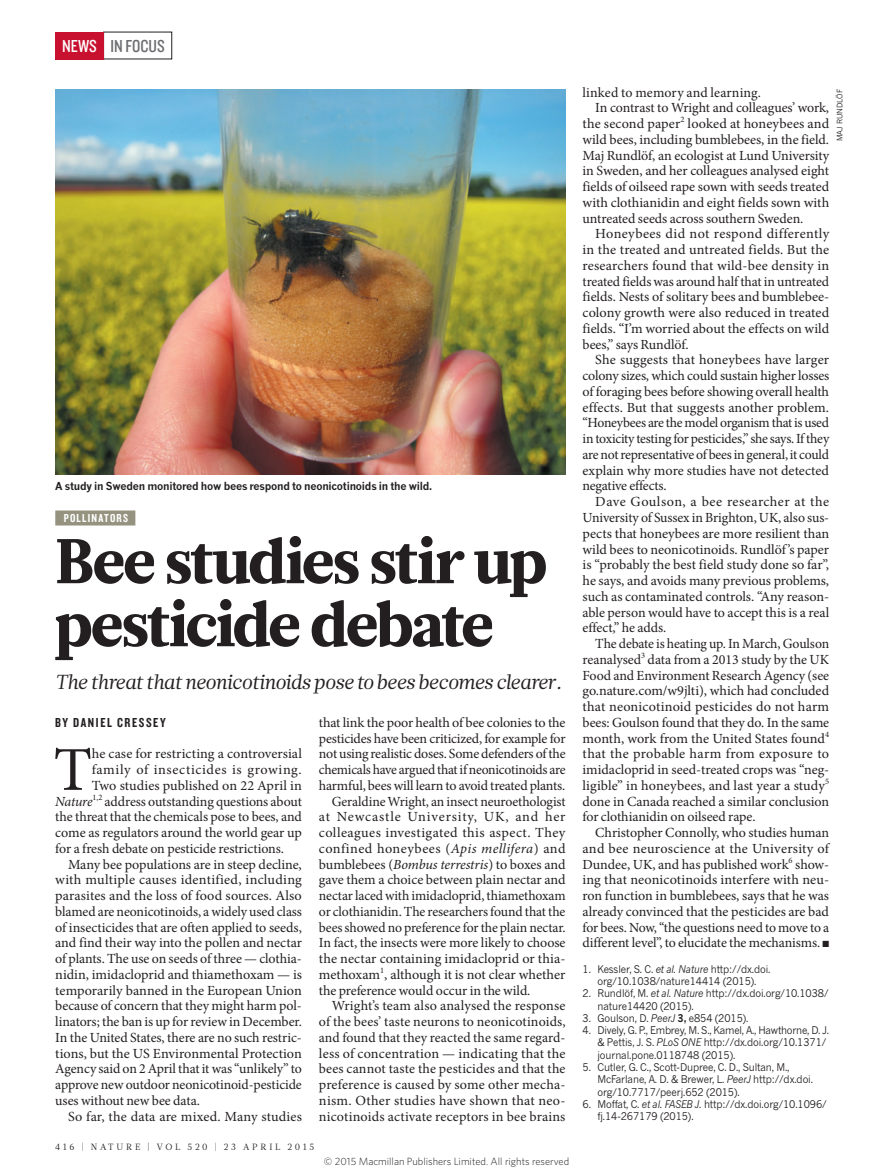
<style>
.page{position:relative;width:893px;height:1174px;background:#fff}
.page>*{position:absolute;margin:0;border:0;box-sizing:border-box;transform-origin:0 0}
.HEAD_42{font:900 63px/63px "Glosa Math";letter-spacing:-.025em;color:#231f20}
.BODY_DROP_CAP{font:62.4px "Minion Pro";color:#231f20}
.INTRO{font:italic 20.25px "Glosa Math";color:#231f20}
.t1{font:18px "Knockout 29 Junior Ltweight";color:#6c6d70}
.BODY_INDENT{font:13.95px/15.8px "Minion Pro";letter-spacing:-.005em;color:#231f20;text-align:justify}
.BODY_DROP_CAP-2{font:13.95px "Minion Pro";letter-spacing:-.005em;color:#231f20}
.BODY_DROP_CAP-3{font:13.95px "Minion Pro";letter-spacing:.045em;color:#231f20}
.AUTHOR_BYLINE{font:13.5px "Knockout 49 Liteweight";letter-spacing:.12em;color:#231f20}
.SUBJECT_STRAP{font:12px "Knockout 49 Liteweight";letter-spacing:.1em;color:#fff}
.PIC_CAPTION{font:700 10.8px "News Gothic MTOT";letter-spacing:-.02em;color:#231f20}
.REFS{font:10.5px/12.3px "News Gothic MTOT";letter-spacing:-.01em;color:#231f20;scale:.95 1}
.t2{font:300 10.5px "Whitney";color:#231f20}
.t3{font:9px "Glosa Math";letter-spacing:.3em;color:#231f20}
.PIC_CREDIT{font:7.5px "News Gothic MTOT";color:#231f20}
.s1{color:#fff}
.s2{font-style:italic}
.s3{font-weight:700}
</style>
<div class="page">
<img style="left:55px;top:89px;width:511px;height:386px">
<div style="left:55px;top:510px;width:80px;height:15px;background:#95937f"></div>
<div style="left:55px;top:32px;width:49px;height:27px;background:#c7112f"></div>
<p class="t1" style="left:62px;top:34px;width:104px"><span class="s1">NEWS</span> IN FOCUS</p>
<p class="PIC_CAPTION" style="left:55px;top:480px;width:378px">A study in Sweden monitored how bees respond to neonicotinoids in the wild.</p>
<p class="SUBJECT_STRAP" style="left:64px;top:510px;width:66px">POLLINATORS</p>
<p class="HEAD_42" style="left:55px;top:531px;width:493px">Bee studies stir up pesticide debate</p>
<p class="INTRO" style="left:55px;top:668px;width:509px">The threat that neonicotinoids pose to bees becomes clearer.</p>
<p class="AUTHOR_BYLINE" style="left:55px;top:713px;width:112px">BY DANIEL CRESSEY</p>
<p class="BODY_DROP_CAP" style="left:54px;top:728px;width:40px">T</p>
<p class="BODY_DROP_CAP-2" style="left:92px;top:744px;width:212px">he case for restricting a controversial</p>
<p class="BODY_DROP_CAP-3" style="left:92px;top:760px;width:212px">family of insecticides is growing.</p>
<p class="BODY_DROP_CAP-2" style="left:92px;top:776px;width:212px">Two studies published on 22 April in</p>
<p class="BODY_DROP_CAP-2" style="left:55px;top:791px;width:248px"><span class="s2">Nature</span><sup>1,2</sup> address outstanding questions about</p>
<p class="BODY_DROP_CAP-2" style="left:55px;top:807px;width:248px">the threat that the chemicals pose to bees, and</p>
<p class="BODY_DROP_CAP-2" style="left:55px;top:823px;width:248px">come as regulators around the world gear up</p>
<p class="BODY_DROP_CAP-2" style="left:55px;top:839px;width:230px">for a fresh debate on pesticide restrictions.</p>
<p class="BODY_INDENT" style="left:55px;top:856px;width:248px;text-indent:13px">Many bee populations are in steep decline, with multiple causes identified, including parasites and the loss of food sources. Also blamed are neonicotinoids, a widely used class of insecticides that are often applied to seeds, and find their way into the pollen and nectar of plants. The use on seeds of three — clothia&shy;nidin, imidacloprid and thiamethoxam — is temporarily banned in the European Union because of concern that they might harm pol&shy;linators; the ban is up for review in December.<br>In the United States, there are no such restric&shy;tions, but the US Environmental Protection Agency said on 2 April that it was “unlikely” to approve new outdoor neonicotinoid-pesticide uses without new bee data.</p>
<p class="BODY_INDENT" style="left:68px;top:1108px;width:235px">So far, the data are mixed. Many studies</p>
<p class="BODY_INDENT" style="left:319px;top:714px;width:248px">that link the poor health of bee colonies to the pesticides have been criticized, for example for not using realistic doses. Some defenders of the chemicals have argued that if neonicotinoids are harmful, bees will learn to avoid treated plants.</p>
<p class="BODY_INDENT" style="left:319px;top:793px;width:248px;text-indent:13px">Geraldine Wright, an insect neuroethologist at Newcastle University, UK, and her colleagues investigated this aspect. They confined honeybees (<span class="s2">Apis mellifera</span>) and bumblebees (<span class="s2">Bombus terrestris</span>) to boxes and gave them a choice between plain nectar and nectar laced with imidacloprid, thiamethoxam or clothianidin. The researchers found that the bees showed no preference for the plain nectar.<br>In fact, the insects were more likely to choose the nectar containing imidacloprid or thia&shy;methoxam<sup>1</sup>, although it is not clear whether the preference would occur in the wild.</p>
<p class="BODY_INDENT" style="left:319px;top:998px;width:248px;text-indent:13px">Wright’s team also analysed the response of the bees’ taste neurons to neonicotinoids, and found that they reacted the same regard&shy;less of concentration — indicating that the bees cannot taste the pesticides and that the preference is caused by some other mecha&shy;nism. Other studies have shown that neo&shy;nicotinoids activate receptors in bee brains</p>
<p class="t3" style="left:55px;top:1141px;width:260px">416 | NATURE | VOL 520 | 23 APRIL 2015</p>
<p class="t2" style="left:324px;top:1154px;width:247px">© 2015 Macmillan Publishers Limited. All rights reserved</p>
<p class="BODY_INDENT" style="left:583px;top:84px;width:180px">linked to memory and learning.</p>
<p class="BODY_INDENT" style="left:583px;top:100px;width:248px;text-indent:13px">In contrast to Wright and colleagues’ work, the second paper<sup>2</sup> looked at honeybees and wild bees, including bumblebees, in the field.<br>Maj Rundlöf, an ecologist at Lund University in Sweden, and her colleagues analysed eight fields of oilseed rape sown with seeds treated with clothianidin and eight fields sown with untreated seeds across southern Sweden.</p>
<p class="BODY_INDENT" style="left:583px;top:226px;width:248px;text-indent:13px">Honeybees did not respond differently in the treated and untreated fields. But the researchers found that wild-bee density in treated fields was around half that in untreated fields. Nests of solitary bees and bumblebee&shy;colony growth were also reduced in treated fields. “I’m worried about the effects on wild bees,” says Rundlöf.</p>
<p class="BODY_INDENT" style="left:583px;top:352px;width:248px;text-indent:13px">She suggests that honeybees have larger colony sizes, which could sustain higher losses of foraging bees before showing overall health effects. But that suggests another problem. “Honeybees are the model organism that is used in toxicity testing for pesticides,” she says. If they are not representative of bees in general, it could explain why more studies have not detected negative effects.</p>
<p class="BODY_INDENT" style="left:583px;top:494px;width:248px;text-indent:13px">Dave Goulson, a bee researcher at the University of Sussex in Brighton, UK, also sus&shy;pects that honeybees are more resilient than wild bees to neonicotinoids. Rundlöf ’s paper is “probably the best field study done so far”, he says, and avoids many previous problems, such as contaminated controls. “Any reason&shy;able person would have to accept this is a real effect,” he adds.</p>
<p class="BODY_INDENT" style="left:583px;top:636px;width:248px;text-indent:13px">The debate is heating up. In March, Goulson reanalysed<sup>3</sup> data from a 2013 study by the UK Food and Environment Research Agency (see go.nature.com/w9jlti), which had concluded that neonicotinoid pesticides do not harm bees: Goulson found that they do. In the same month, work from the United States found<sup>4 </sup>that the probable harm from exposure to imidacloprid in seed-treated crops was “neg&shy;ligible” in honeybees, and last year a study<sup>5 </sup>done in Canada reached a similar conclusion for clothianidin on oilseed rape.</p>
<p class="BODY_INDENT" style="left:583px;top:825px;width:248px;text-indent:13px">Christopher Connolly, who studies human and bee neuroscience at the University of Dundee, UK, and has published work<sup>6</sup> show&shy;ing that neonicotinoids interfere with neu&shy;ron function in bumblebees, says that he was already convinced that the pesticides are bad for bees. Now, “the questions need to move to a different level”, to elucidate the mechanisms. ■</p>
<p class="REFS" style="left:583px;top:962px;width:199px;text-align:center">1. Kessler, S. C. <span class="s2">et al. Nature</span> http://dx.doi. org/10.1038/nature14414 (2015).</p>
<p class="REFS" style="left:597px;top:987px;width:245px;text-indent:-15px">2. Rundlöf, M. <span class="s2">et al. Nature</span> http://dx.doi.org/10.1038/ nature14420 (2015).</p>
<p class="REFS" style="left:583px;top:1011px;width:176px">3. Goulson, D. <span class="s2">PeerJ</span> <span class="s3">3,</span> e854 (2015).</p>
<p class="REFS" style="left:597px;top:1024px;width:245px;text-indent:-15px">4. Dively, G. P., Embrey, M. S., Kamel, A., Hawthorne, D. J. &amp; Pettis, J. S. <span class="s2">PLoS ONE</span> http://dx.doi.org/10.1371/ journal.pone.0118748 (2015).</p>
<p class="REFS" style="left:597px;top:1061px;width:228px;text-indent:-15px">5. Cutler, G. C., Scott-Dupree, C. D., Sultan, M.,<br>McFarlane, A. D. &amp; Brewer, L. <span class="s2">PeerJ</span> http://dx.doi. org/10.7717/peerj.652 (2015).</p>
<p class="REFS" style="left:597px;top:1098px;width:243px;text-indent:-15px">6. Moffat, C. <span class="s2">et al. FASEB J.</span> http://dx.doi.org/10.1096/ fj.14-267179 (2015).</p>
<p class="PIC_CREDIT" style="left:835px;top:141px;width:53px;rotate:-90deg">MAJ RUNDLÖF</p>
</div>
